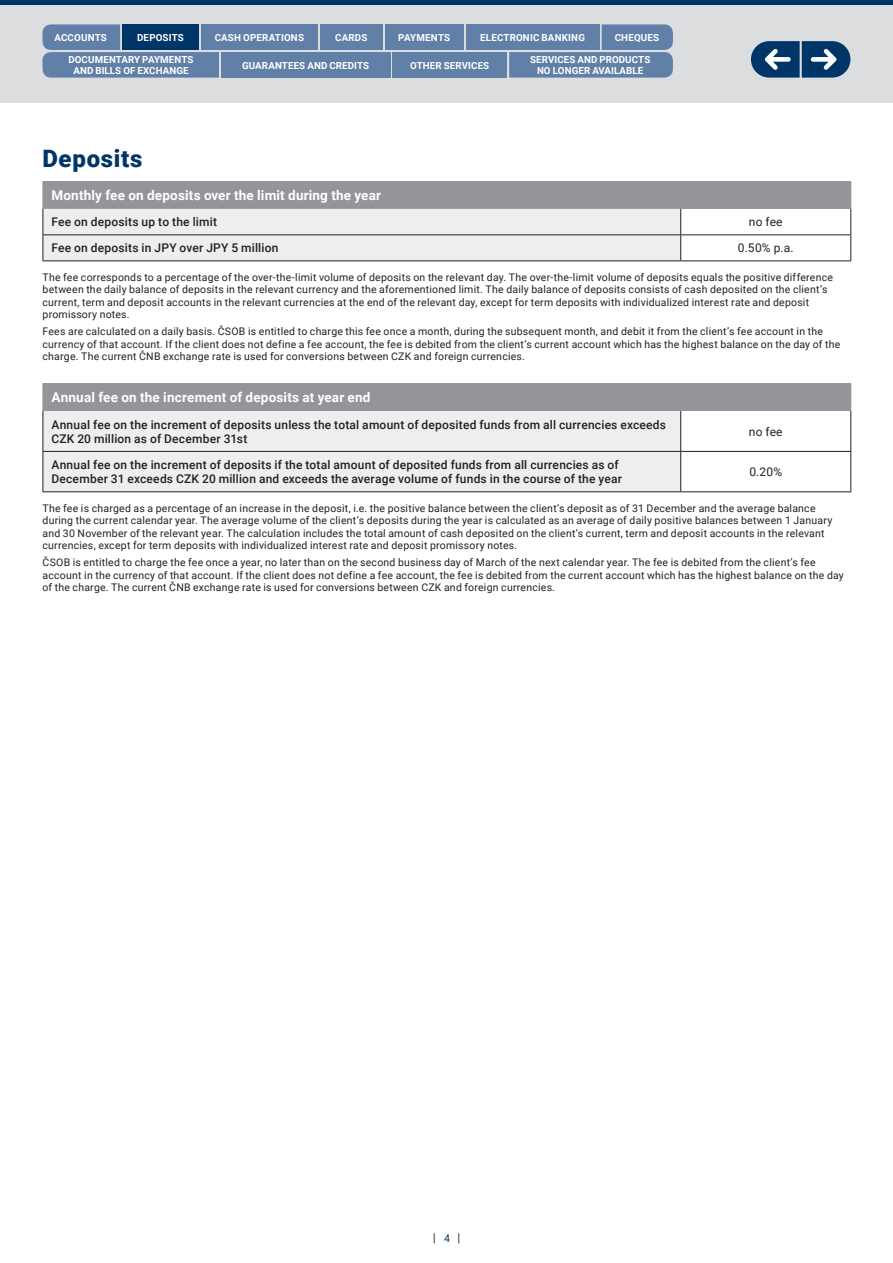
<style>
.page{position:relative;width:893px;height:1263px;background:#fff}
.page>*{position:absolute;margin:0;border:0;box-sizing:border-box;transform-origin:0 0}
.Nadpis_velky{font:900 24px "Roboto";letter-spacing:.03em;color:#003667}
.TAB_hlavicka{font:700 13.5px "Roboto";letter-spacing:.015em;color:#fff}
.TAB_1_sloupec{font:500 12px/14.4px "Roboto";letter-spacing:.015em;color:#231f20}
.TAB_polozky{font:12px "Roboto";letter-spacing:.015em;color:#231f20}
.TAB_poznamka_jen_tex{font:10.5px/12.6px "Roboto";letter-spacing:.02em;color:#231f20}
.t1{font:10.5px "Roboto";color:#003667}
.Tlacitko_lvl_1{font:700 9.75px/11.7px "Roboto";letter-spacing:.01em;color:#fff;text-align:center}
</style>
<div class="page">
<div style="left:0;top:4px;width:893px;height:99px;background:#dcdddf"></div>
<hr style="left:0;top:0;width:893px;height:4px;background:#003667">
<div style="left:43px;top:182px;width:808px;height:27px;background:#939598"></div>
<hr style="left:681px;top:234px;width:170px;height:1px;background:#231f20">
<hr style="left:681px;top:260px;width:170px;height:1px;background:#231f20">
<hr style="left:43px;top:181px;width:638px;height:1px;background:#939598">
<svg style="left:43px;top:208px;width:638px;height:53px;background:#e6e5e6"></svg>
<hr style="left:681px;top:181px;width:170px;height:1px;background:#939598">
<svg style="left:850px;top:209px;width:1px;height:51px"></svg>
<div style="left:43px;top:384px;width:808px;height:27px;background:#939598"></div>
<div style="left:44px;top:411px;width:636px;height:80px;background:#eeeeef"></div>
<hr style="left:43px;top:451px;width:638px;height:1px;background:#231f20">
<hr style="left:681px;top:451px;width:170px;height:1px;background:#231f20">
<hr style="left:43px;top:411px;width:1px;height:40px;background:#231f20">
<hr style="left:43px;top:452px;width:1px;height:39px;background:#231f20">
<hr style="left:43px;top:491px;width:638px;height:1px;background:#231f20">
<hr style="left:680px;top:411px;width:1px;height:40px;background:#231f20">
<hr style="left:850px;top:411px;width:1px;height:40px;background:#231f20">
<hr style="left:680px;top:452px;width:1px;height:39px;background:#231f20">
<hr style="left:850px;top:452px;width:1px;height:39px;background:#231f20">
<hr style="left:681px;top:491px;width:170px;height:1px;background:#231f20">
<hr style="left:43px;top:383px;width:638px;height:1px;background:#939598">
<hr style="left:681px;top:383px;width:170px;height:1px;background:#939598">
<svg style="left:751px;top:41px;width:99px;height:37px;background:#345e85"></svg>
<div style="left:221px;top:52px;width:169px;height:26px;background:#6180a7"></div>
<div style="left:392px;top:52px;width:115px;height:26px;background:#6180a7"></div>
<svg style="left:43px;top:24px;width:176px;height:54px;background:#6b88ab"></svg>
<div style="left:122px;top:24px;width:77px;height:26px;background:#003667"></div>
<div style="left:201px;top:24px;width:117px;height:26px;background:#6180a7"></div>
<svg style="left:509px;top:24px;width:164px;height:54px;background:#6b87ab"></svg>
<div style="left:320px;top:24px;width:63px;height:26px;background:#6180a7"></div>
<div style="left:385px;top:24px;width:78px;height:26px;background:#6180a7"></div>
<div style="left:466px;top:24px;width:134px;height:26px;background:#6180a7"></div>
<p class="Tlacitko_lvl_1" style="left:55px;top:31px;width:54px">ACCOUNTS</p>
<p class="Tlacitko_lvl_1" style="left:137px;top:31px;width:48px">DEPOSITS</p>
<p class="Tlacitko_lvl_1" style="left:215px;top:31px;width:91px">CASH OPERATIONS</p>
<p class="Tlacitko_lvl_1" style="left:335px;top:31px;width:34px">CARDS</p>
<p class="Tlacitko_lvl_1" style="left:398px;top:31px;width:54px">PAYMENTS</p>
<p class="Tlacitko_lvl_1" style="left:480px;top:31px;width:106px">ELECTRONIC BANKING</p>
<p class="Tlacitko_lvl_1" style="left:615px;top:31px;width:46px">CHEQUES</p>
<p class="Tlacitko_lvl_1" style="left:68px;top:53px;width:127px">DOCUMENTARY PAYMENTS<br>AND BILLS OF EXCHANGE</p>
<p class="Tlacitko_lvl_1" style="left:242px;top:59px;width:129px">GUARANTEES AND CREDITS</p>
<p class="Tlacitko_lvl_1" style="left:530px;top:53px;width:122px">SERVICES AND PRODUCTS<br>NO LONGER AVAILABLE</p>
<p class="Tlacitko_lvl_1" style="left:410px;top:59px;width:81px">OTHER SERVICES</p>
<p class="Nadpis_velky" style="left:43px;top:141px;width:101px">Deposits</p>
<p class="TAB_hlavicka" style="left:51px;top:186px;width:331px">Monthly fee on deposits over the limit during the year</p>
<p class="TAB_1_sloupec" style="left:51px;top:214px;width:167px">Fee on deposits up to the limit</p>
<p class="TAB_polozky" style="left:749px;top:214px;width:35px">no fee</p>
<p class="TAB_1_sloupec" style="left:51px;top:240px;width:229px">Fee on deposits in JPY over JPY 5 million</p>
<p class="TAB_polozky" style="left:738px;top:240px;width:57px">0.50% p.a.</p>
<p class="TAB_poznamka_jen_tex" style="left:43px;top:270px;width:792px">The fee corresponds to a percentage of the over-the-limit volume of deposits on the relevant day. The over-the-limit volume of deposits equals the positive difference between the daily balance of deposits in the relevant currency and the aforementioned limit. The daily balance of deposits consists of cash deposited on the client’s current, term and deposit accounts in the relevant currencies at the end of the relevant day, except for term deposits with individualized interest rate and deposit promissory notes.</p>
<p class="TAB_poznamka_jen_tex" style="left:43px;top:325px;width:799px">Fees are calculated on a daily basis. ČSOB is entitled to charge this fee once a month, during the subsequent month, and debit it from the client’s fee account in the currency of that account. If the client does not define a fee account, the fee is debited from the client’s current account which has the highest balance on the day of the charge. The current ČNB exchange rate is used for conversions between CZK and foreign currencies.</p>
<p class="TAB_hlavicka" style="left:51px;top:388px;width:321px">Annual fee on the increment of deposits at year end</p>
<p class="TAB_1_sloupec" style="left:51px;top:417px;width:616px">Annual fee on the increment of deposits unless the total amount of deposited funds from all currencies exceeds<br>CZK 20 million as of December 31st</p>
<p class="TAB_polozky" style="left:749px;top:423px;width:35px">no fee</p>
<p class="TAB_1_sloupec" style="left:51px;top:457px;width:572px">Annual fee on the increment of deposits if the total amount of deposited funds from all currencies as of<br>December 31 exceeds CZK 20 million and exceeds the average volume of funds in the course of the year</p>
<p class="TAB_polozky" style="left:749px;top:463px;width:34px">0.20%</p>
<p class="TAB_poznamka_jen_tex" style="left:43px;top:501px;width:791px">The fee is charged as a percentage of an increase in the deposit, i.e. the positive balance between the client’s deposit as of 31 December and the average balance during the current calendar year. The average volume of the client’s deposits during the year is calculated as an average of daily positive balances between 1 January and 30 November of the relevant year. The calculation includes the total amount of cash deposited on the client’s current, term and deposit accounts in the relevant currencies, except for term deposits with individualized interest rate and deposit promissory notes.</p>
<p class="TAB_poznamka_jen_tex" style="left:43px;top:556px;width:803px">ČSOB is entitled to charge the fee once a year, no later than on the second business day of March of the next calendar year. The fee is debited from the client’s fee account in the currency of that account. If the client does not define a fee account, the fee is debited from the current account which has the highest balance on the day of the charge. The current ČNB exchange rate is used for conversions between CZK and foreign currencies.</p>
<p class="t1" style="left:444px;top:1230px;width:7px">4</p>
</div>
